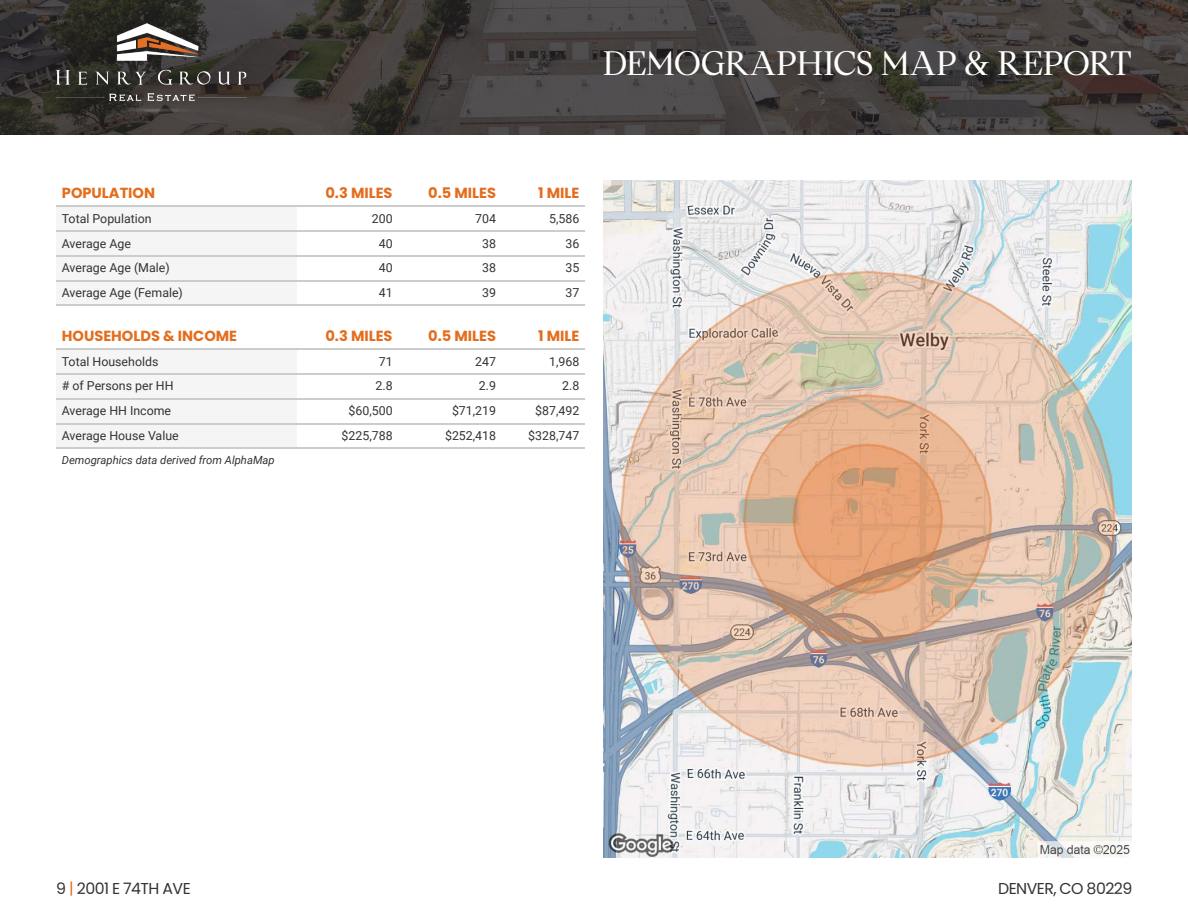
<style>
.page{position:relative;width:1188px;height:918px;background:#fff}
.page>*{position:absolute;margin:0;border:0;box-sizing:border-box;transform-origin:0 0}
.t1{font:33.75px "Compass Serif";letter-spacing:-.005em;color:#fff}
.t2{font:15.75px "Poppins";letter-spacing:-.035em;color:#333}
.t3{font:700 14.7px "Poppins";color:#e36d1d}
.t4{font:12.3px "Roboto";color:#333}
.t5{font:italic 11.25px "Roboto";color:#333}
.s1{color:#e36d1d}
</style>
<div class="page">
<div style="left:56px;top:207px;width:241px;height:24px;background:#f5f5f5"></div>
<div style="left:56px;top:231px;width:241px;height:24px;background:#f5f5f5"></div>
<div style="left:56px;top:255px;width:241px;height:25px;background:#f5f5f5"></div>
<div style="left:56px;top:280px;width:241px;height:25px;background:#f5f5f5"></div>
<div style="left:56px;top:350px;width:241px;height:24px;background:#f5f5f5"></div>
<div style="left:56px;top:374px;width:241px;height:24px;background:#f5f5f5"></div>
<div style="left:56px;top:398px;width:241px;height:25px;background:#f5f5f5"></div>
<div style="left:56px;top:423px;width:241px;height:25px;background:#f5f5f5"></div>
<hr style="left:502px;top:448px;width:83px;height:1px;background:#ccc">
<hr style="left:398px;top:448px;width:104px;height:1px;background:#ccc">
<hr style="left:297px;top:448px;width:101px;height:1px;background:#ccc">
<hr style="left:56px;top:448px;width:241px;height:1px;background:#ccc">
<hr style="left:502px;top:423px;width:83px;height:1px;background:#ccc">
<hr style="left:398px;top:423px;width:104px;height:1px;background:#ccc">
<hr style="left:297px;top:423px;width:101px;height:1px;background:#ccc">
<hr style="left:56px;top:423px;width:241px;height:1px;background:#ccc">
<hr style="left:502px;top:398px;width:83px;height:1px;background:#ccc">
<hr style="left:398px;top:398px;width:104px;height:1px;background:#ccc">
<hr style="left:297px;top:398px;width:101px;height:1px;background:#ccc">
<hr style="left:56px;top:398px;width:241px;height:1px;background:#ccc">
<hr style="left:502px;top:374px;width:83px;height:1px;background:#ccc">
<hr style="left:398px;top:374px;width:104px;height:1px;background:#ccc">
<hr style="left:297px;top:374px;width:101px;height:1px;background:#ccc">
<hr style="left:56px;top:374px;width:241px;height:1px;background:#ccc">
<hr style="left:502px;top:349px;width:83px;height:1px;background:#ccc">
<hr style="left:398px;top:349px;width:104px;height:1px;background:#ccc">
<hr style="left:297px;top:349px;width:101px;height:1px;background:#ccc">
<hr style="left:56px;top:349px;width:241px;height:1px;background:#ccc">
<hr style="left:502px;top:305px;width:83px;height:1px;background:#ccc">
<hr style="left:398px;top:305px;width:104px;height:1px;background:#ccc">
<hr style="left:297px;top:305px;width:101px;height:1px;background:#ccc">
<hr style="left:56px;top:305px;width:241px;height:1px;background:#ccc">
<hr style="left:502px;top:280px;width:83px;height:1px;background:#ccc">
<hr style="left:398px;top:280px;width:104px;height:1px;background:#ccc">
<hr style="left:297px;top:280px;width:101px;height:1px;background:#ccc">
<hr style="left:56px;top:280px;width:241px;height:1px;background:#ccc">
<hr style="left:502px;top:255px;width:83px;height:1px;background:#ccc">
<hr style="left:398px;top:255px;width:104px;height:1px;background:#ccc">
<hr style="left:297px;top:255px;width:101px;height:1px;background:#ccc">
<hr style="left:56px;top:255px;width:241px;height:1px;background:#ccc">
<hr style="left:502px;top:231px;width:83px;height:1px;background:#ccc">
<hr style="left:398px;top:231px;width:104px;height:1px;background:#ccc">
<hr style="left:297px;top:231px;width:101px;height:1px;background:#ccc">
<hr style="left:56px;top:231px;width:241px;height:1px;background:#ccc">
<hr style="left:502px;top:206px;width:83px;height:1px;background:#ccc">
<hr style="left:398px;top:206px;width:104px;height:1px;background:#ccc">
<hr style="left:297px;top:206px;width:101px;height:1px;background:#ccc">
<hr style="left:56px;top:206px;width:241px;height:1px;background:#ccc">
<img style="left:603px;top:180px;width:529px;height:677px">
<svg style="left:0;top:0;width:1188px;height:135px;background:#413d3b"></svg>
<img style="left:56px;top:24px;width:190px;height:91px">
<p class="t1" style="left:603px;top:43px;width:531px">DEMOGRAPHICS MAP &amp; REPORT</p>
<p class="t3" style="left:62px;top:184px;width:95px">POPULATION</p>
<p class="t3" style="left:325px;top:184px;width:69px">0.3 MILES</p>
<p class="t3" style="left:428px;top:184px;width:69px">0.5 MILES</p>
<p class="t3" style="left:538px;top:184px;width:43px">1 MILE</p>
<p class="t4" style="left:62px;top:210px;width:91px">Total Population</p>
<p class="t4" style="left:372px;top:210px;width:22px">200</p>
<p class="t4" style="left:475px;top:210px;width:22px">704</p>
<p class="t4" style="left:549px;top:210px;width:32px">5,586</p>
<p class="t4" style="left:62px;top:235px;width:71px">Average Age</p>
<p class="t4" style="left:379px;top:235px;width:15px">40</p>
<p class="t4" style="left:482px;top:235px;width:15px">38</p>
<p class="t4" style="left:566px;top:235px;width:15px">36</p>
<p class="t4" style="left:62px;top:259px;width:109px">Average Age (Male)</p>
<p class="t4" style="left:379px;top:259px;width:15px">40</p>
<p class="t4" style="left:482px;top:259px;width:15px">38</p>
<p class="t4" style="left:566px;top:259px;width:15px">35</p>
<p class="t4" style="left:62px;top:284px;width:123px">Average Age (Female)</p>
<p class="t4" style="left:379px;top:284px;width:15px">41</p>
<p class="t4" style="left:482px;top:284px;width:15px">39</p>
<p class="t4" style="left:566px;top:284px;width:15px">37</p>
<p class="t3" style="left:62px;top:327px;width:177px">HOUSEHOLDS &amp; INCOME</p>
<p class="t3" style="left:325px;top:327px;width:69px">0.3 MILES</p>
<p class="t3" style="left:428px;top:327px;width:69px">0.5 MILES</p>
<p class="t3" style="left:538px;top:327px;width:43px">1 MILE</p>
<p class="t4" style="left:62px;top:353px;width:98px">Total Households</p>
<p class="t4" style="left:379px;top:353px;width:15px">71</p>
<p class="t4" style="left:475px;top:353px;width:22px">247</p>
<p class="t4" style="left:549px;top:353px;width:32px">1,968</p>
<p class="t4" style="left:62px;top:377px;width:113px"># of Persons per HH</p>
<p class="t4" style="left:375px;top:377px;width:19px">2.8</p>
<p class="t4" style="left:479px;top:377px;width:19px">2.9</p>
<p class="t4" style="left:562px;top:377px;width:19px">2.8</p>
<p class="t4" style="left:62px;top:402px;width:111px">Average HH Income</p>
<p class="t4" style="left:349px;top:402px;width:46px">$60,500</p>
<p class="t4" style="left:452px;top:402px;width:46px">$71,219</p>
<p class="t4" style="left:535px;top:402px;width:46px">$87,492</p>
<p class="t4" style="left:62px;top:427px;width:118px">Average House Value</p>
<p class="t4" style="left:342px;top:427px;width:53px">$225,788</p>
<p class="t4" style="left:445px;top:427px;width:53px">$252,418</p>
<p class="t4" style="left:528px;top:427px;width:53px">$328,747</p>
<p class="t5" style="left:62px;top:452px;width:214px">Demographics data derived from AlphaMap</p>
<p class="t2" style="left:56px;top:880px;width:136px">9 <span class="s1">|</span> 2001 E 74TH AVE</p>
<p class="t2" style="left:998px;top:880px;width:136px">DENVER, CO 80229</p>
</div>
